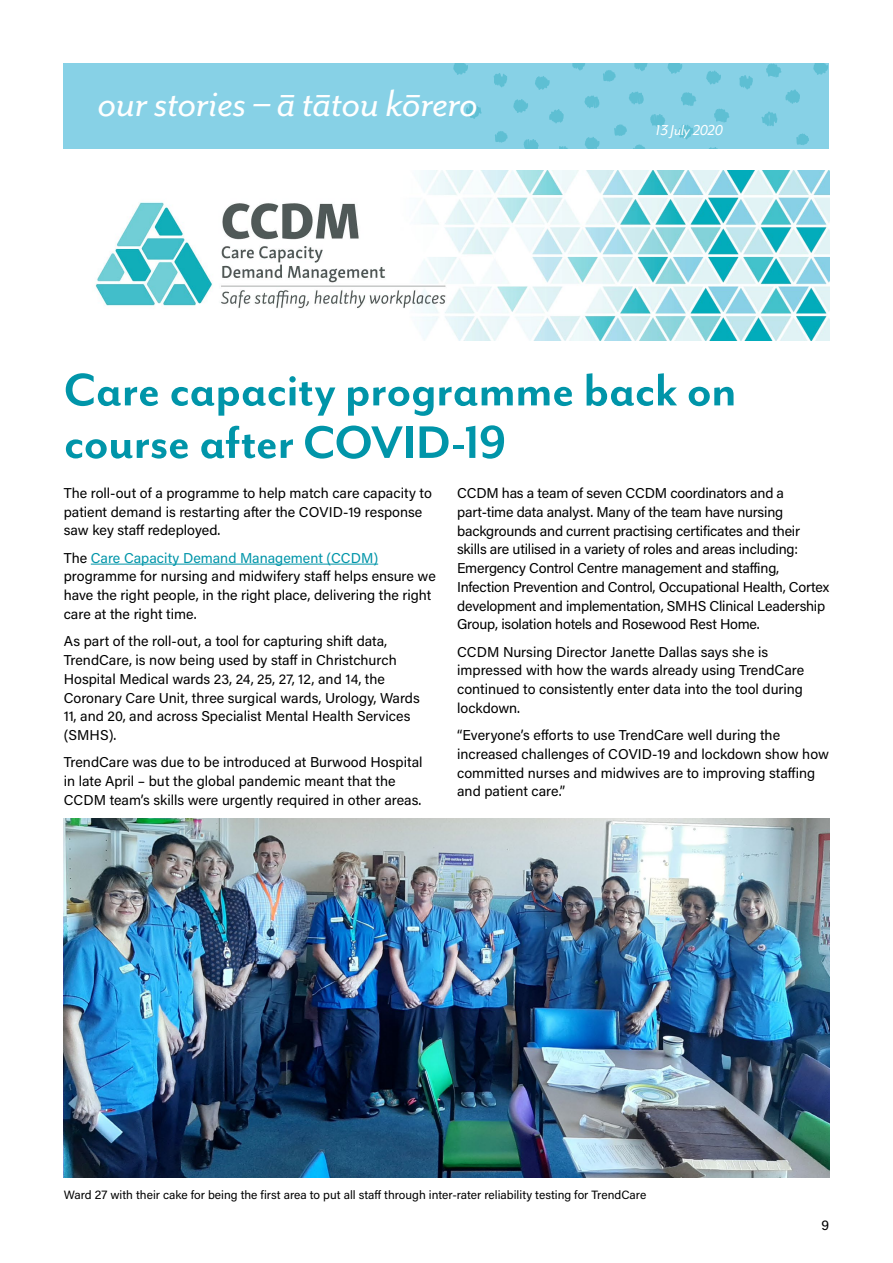
<style>
.page{position:relative;width:893px;height:1263px;background:#fff}
.page>*{position:absolute;margin:0;border:0;box-sizing:border-box;transform-origin:0 0}
.t1{font:700 52.5px/52.5px "Mr Eaves San OT";letter-spacing:-.01em;color:#0095a9}
.t2{font:italic 43.5px "Mr Eaves San OT";letter-spacing:-.01em;color:#fff}
.t3{font:italic 16.5px "Mr Eaves San OT";letter-spacing:-.05em;color:#fff}
.t4{font:14.25px/18.8px "Acumin Pro";letter-spacing:-.005em;color:#000}
.t5{font:12px "Acumin Pro";color:#000}
.s1{color:#0095a9}
</style>
<div class="page">
<div style="left:64px;top:64px;width:765px;height:85px;background:#87d1e6"></div>
<svg style="left:453px;top:64px;width:15px;height:11px"></svg>
<svg style="left:466px;top:104px;width:16px;height:15px"></svg>
<svg style="left:572px;top:64px;width:13px;height:7px"></svg>
<svg style="left:494px;top:73px;width:13px;height:14px"></svg>
<svg style="left:603px;top:70px;width:13px;height:12px"></svg>
<svg style="left:706px;top:70px;width:15px;height:14px"></svg>
<svg style="left:667px;top:64px;width:15px;height:10px"></svg>
<svg style="left:709px;top:147px;width:9px;height:2px"></svg>
<svg style="left:785px;top:89px;width:15px;height:15px"></svg>
<svg style="left:650px;top:114px;width:15px;height:13px"></svg>
<svg style="left:629px;top:92px;width:15px;height:12px"></svg>
<svg style="left:678px;top:125px;width:16px;height:14px"></svg>
<svg style="left:761px;top:111px;width:16px;height:15px"></svg>
<svg style="left:739px;top:75px;width:14px;height:14px"></svg>
<svg style="left:634px;top:64px;width:13px;height:7px"></svg>
<svg style="left:766px;top:64px;width:15px;height:13px"></svg>
<svg style="left:714px;top:109px;width:15px;height:14px"></svg>
<svg style="left:681px;top:92px;width:15px;height:14px"></svg>
<svg style="left:796px;top:133px;width:13px;height:12px"></svg>
<svg style="left:585px;top:137px;width:14px;height:12px"></svg>
<svg style="left:513px;top:99px;width:15px;height:14px"></svg>
<svg style="left:535px;top:76px;width:15px;height:14px"></svg>
<svg style="left:549px;top:109px;width:15px;height:14px"></svg>
<svg style="left:524px;top:139px;width:15px;height:10px"></svg>
<svg style="left:584px;top:95px;width:15px;height:13px"></svg>
<svg style="left:559px;top:146px;width:9px;height:3px"></svg>
<svg style="left:614px;top:124px;width:13px;height:12px"></svg>
<svg style="left:495px;top:131px;width:13px;height:12px"></svg>
<svg style="left:633px;top:144px;width:12px;height:5px"></svg>
<svg style="left:813px;top:64px;width:15px;height:11px"></svg>
<hr style="left:91px;top:564px;width:287px;height:1px;background:#0095a9">
<img style="left:95px;top:170px;width:734px;height:170px">
<img style="left:64px;top:819px;width:765px;height:358px">
<h2 class="t2" style="left:98px;top:80px;width:382px">our stories – a– ta–tou ko–rero</h2>
<p class="t3" style="left:654px;top:121px;width:71px">13 July 2020</p>
<h1 class="t1" style="left:64px;top:364px;width:674px">Care capacity programme back on course after COVID-19</h1>
<p class="t4" style="left:64px;top:483px;width:370px">The roll-out of a programme to help match care capacity to patient demand is restarting after the COVID-19 response saw key staff redeployed.</p>
<p class="t4" style="left:64px;top:548px;width:374px">The <span class="s1">Care Capacity Demand Management (CCDM) </span>programme for nursing and midwifery staff helps ensure we have the right people, in the right place, delivering the right care at the right time.</p>
<p class="t4" style="left:64px;top:631px;width:357px">As part of the roll-out, a tool for capturing shift data, TrendCare, is now being used by staff in Christchurch Hospital Medical wards 23, 24, 25, 27, 12, and 14, the Coronary Care Unit, three surgical wards, Urology, Wards 11, and 20, and across Specialist Mental Health Services (SMHS).</p>
<p class="t4" style="left:64px;top:752px;width:360px">TrendCare was due to be introduced at Burwood Hospital in late April – but the global pandemic meant that the<br>CCDM team’s skills were urgently required in other areas.</p>
<p class="t4" style="left:457px;top:483px;width:374px">CCDM has a team of seven CCDM coordinators and a part-time data analyst. Many of the team have nursing backgrounds and current practising certificates and their skills are utilised in a variety of roles and areas including:<br>Emergency Control Centre management and staffing, Infection Prevention and Control, Occupational Health, Cortex development and implementation, SMHS Clinical Leadership Group, isolation hotels and Rosewood Rest Home.</p>
<p class="t4" style="left:457px;top:642px;width:349px">CCDM Nursing Director Janette Dallas says she is impressed with how the wards already using TrendCare continued to consistently enter data into the tool during lockdown.</p>
<p class="t4" style="left:457px;top:725px;width:373px">“Everyone’s efforts to use TrendCare well during the increased challenges of COVID-19 and lockdown show how committed nurses and midwives are to improving staffing and patient care.”</p>
<p class="t5" style="left:64px;top:1187px;width:584px">Ward 27 with their cake for being the first area to put all staff through inter-rater reliability testing for TrendCare</p>
<p class="t4" style="left:821px;top:1215px;width:9px">9</p>
</div>
